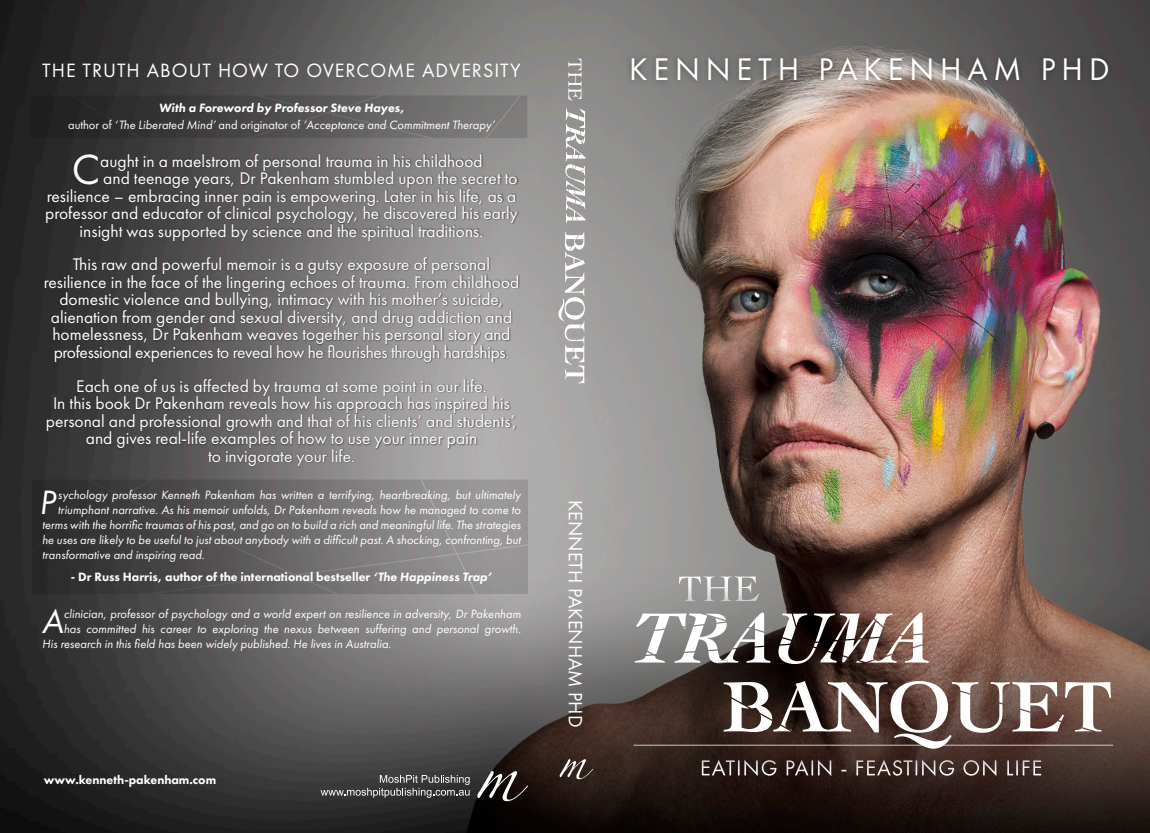
<style>
.page{position:relative;width:1150px;height:833px;background:#fff}
.page>*{position:absolute;margin:0;border:0;box-sizing:border-box;transform-origin:0 0}
.t1{font:43.75px "Futura PT";color:#fff}
.t2{font:italic 35px "Futura PT";color:#fff}
.t3{font:32.5px "Futura PT";letter-spacing:.18em;color:#fff}
.t4{font:20px "Futura PT";letter-spacing:.05em;color:#fff}
.t5{font:20px "Futura PT";color:#fff}
.t6{font:20px "Cochin";color:#fff}
.t7{font:17.5px/17.5px "Futura PT";color:#fff;text-align:center}
.t8{font:italic 12.5px "Futura PT";color:#fff}
.t9{font:800 12.5px "Futura PT";color:#fff}
.t10{font:italic 800 12.5px "Futura PT";color:#fff}
.s1{font-style:normal}
.s2{font-style:italic}
</style>
<div class="page">
<img style="left:0;top:0;width:1150px;height:833px">
<svg style="left:31px;top:95px;width:496px;height:43px;background:#4f4e4e"></svg>
<svg style="left:32px;top:479px;width:496px;height:115px;background:#666464"></svg>
<svg style="left:560px;top:759px;width:33px;height:20px"></svg>
<svg style="left:477px;top:771px;width:51px;height:30px"></svg>
<svg style="left:321px;top:775px;width:149px;height:23px;background:#575757"></svg>
<svg style="left:712px;top:759px;width:329px;height:17px;background:#584946"></svg>
<hr style="left:634px;top:745px;width:479px;height:1px;background:#c7c8ca">
<svg style="left:703px;top:576px;width:56px;height:25px"></svg>
<svg style="left:778px;top:612px;width:151px;height:52px"></svg>
<svg style="left:724px;top:681px;width:387px;height:67px"></svg>
<svg style="left:634px;top:612px;width:137px;height:51px"></svg>
<div style="left:625px;top:52px;width:489px;height:35px;background:#231f20;opacity:.5"></div>
<div style="left:44px;top:152px;width:476px;height:315px;background:#231f20;opacity:.75"></div>
<svg style="left:565px;top:108px;width:21px;height:115px"></svg>
<svg style="left:558px;top:232px;width:27px;height:151px"></svg>
<p class="t4" style="left:42px;top:58px;width:480px">THE TRUTH ABOUT HOW TO OVERCOME ADVERSITY</p>
<p class="t10" style="left:159px;top:100px;width:247px">With a Foreword by Professor Steve Hayes,</p>
<p class="t8" style="left:68px;top:118px;width:428px"><span class="s1">author of</span> ‘The Liberated Mind’ <span class="s1">and originator of</span> ‘Acceptance and Commitment Therapy’</p>
<p class="t1" style="left:72px;top:143px;width:30px">C</p>
<p class="t7" style="left:100px;top:152px;width:384px">aught in a maelstrom of personal trauma in his childhood</p>
<p class="t7" style="left:103px;top:169px;width:416px">and teenage years, Dr Pakenham stumbled upon the secret to</p>
<p class="t7" style="left:47px;top:187px;width:471px">resilience – embracing inner pain is empowering. Later in his life, as a</p>
<p class="t7" style="left:45px;top:204px;width:474px">professor and educator of clinical psychology, he discovered his early</p>
<p class="t7" style="left:80px;top:222px;width:405px">insight was supported by science and the spiritual traditions.</p>
<p class="t7" style="left:44px;top:256px;width:477px">This raw and powerful memoir is a gutsy exposure of personal resilience in the face of the lingering echoes of trauma. From childhood domestic violence and bullying, intimacy with his mother’s suicide, alienation from gender and sexual diversity, and drug addiction and homelessness, Dr Pakenham weaves together his personal story and professional experiences to reveal how he flourishes through hardships.</p>
<p class="t7" style="left:46px;top:377px;width:473px">Each one of us is affected by trauma at some point in our life.<br>In this book Dr Pakenham reveals how his approach has inspired his personal and professional growth and that of his clients’ and students’, and gives real-life examples of how to use your inner pain<br>to invigorate your life.</p>
<p class="t2" style="left:39px;top:481px;width:17px">P</p>
<p class="t8" style="left:58px;top:487px;width:464px">sychology professor Kenneth Pakenham has written a terrifying, heartbreaking, but ultimately</p>
<p class="t8" style="left:58px;top:502px;width:464px">triumphant narrative. As his memoir unfolds, Dr Pakenham reveals how he managed to come to</p>
<p class="t8" style="left:42px;top:517px;width:480px">terms with the horrific traumas of his past, and go on to build a rich and meaningful life. The strategies</p>
<p class="t8" style="left:42px;top:532px;width:480px">he uses are likely to be useful to just about anybody with a difficult past. A shocking, confronting, but</p>
<p class="t8" style="left:42px;top:547px;width:164px">transformative and inspiring read.</p>
<p class="t9" style="left:71px;top:569px;width:423px">- Dr Russ Harris, author of the international bestseller <span class="s2">‘The Happiness Trap’</span></p>
<p class="t2" style="left:42px;top:601px;width:23px">A</p>
<p class="t8" style="left:64px;top:606px;width:459px">clinician, professor of psychology and a world expert on resilience in adversity, Dr Pakenham</p>
<p class="t8" style="left:64px;top:621px;width:459px">has committed his career to exploring the nexus between suffering and personal growth.</p>
<p class="t8" style="left:42px;top:636px;width:350px">His research in this field has been widely published. He lives in Australia.</p>
<p class="t9" style="left:44px;top:772px;width:174px">www.kenneth-pakenham.com</p>
<p class="t6" style="left:588px;top:58px;width:45px;rotate:90deg">THE</p>
<p class="t5" style="left:587px;top:500px;width:229px;rotate:90deg">KENNETH PAKENHAM PHD</p>
<p class="t3" style="left:629px;top:50px;width:482px">KENNETH PAKENHAM PHD</p>
</div>
